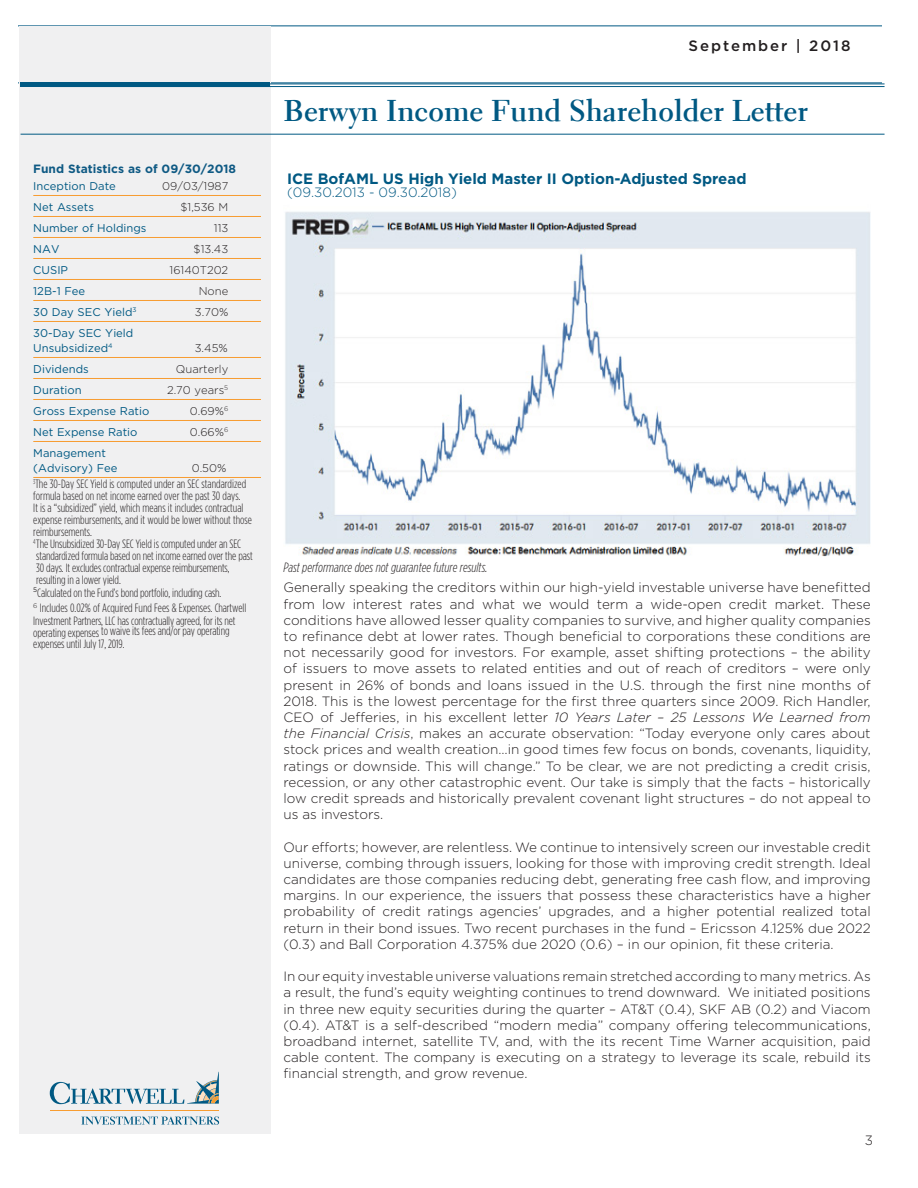
<style>
.page{position:relative;width:918px;height:1188px;background:#fff}
.page>*{position:absolute;margin:0;border:0;box-sizing:border-box;transform-origin:0 0}
.t1{font:700 30px "Electra LT";color:#005983}
.t2{font:700 15px "Gotham";color:#005983}
.t3{font:500 15px "Gotham";letter-spacing:.13em;color:#231f20}
.t4{font:300 13.5px/16.2px "Gotham";color:#231f20;text-align:justify}
.t5{font:italic 300 13.5px "Gotham Condensed";color:#231f20}
.t6{font:300 13.5px "Gotham";color:#005983}
.Disclaimer{font:300 12px/12px "Gotham Condensed";letter-spacing:-.01em;color:#231f20}
.Sidebar_Subhead{font:700 12px "Gotham";color:#0f5a84}
.Table{font:11.25px/15px "Gotham";color:#005983}
.Table-2{font:300 11.25px "Gotham";color:#231f20}
.s1{font-style:italic}
</style>
<div class="page">
<hr style="left:18px;top:26px;width:864px;height:1px;background:#005983">
<hr style="left:18px;top:82px;width:864px;height:1px;background:#005983">
<div style="left:19px;top:26px;width:251px;height:1108px;background:#f0f0f1"></div>
<hr style="left:50px;top:84px;width:835px;height:1px;background:#005983">
<hr style="left:50px;top:86px;width:835px;height:1px;background:#005983">
<div style="left:21px;top:82px;width:249px;height:5px;background:#005983"></div>
<hr style="left:21px;top:134px;width:864px;height:1px;background:#005983">
<svg style="left:50px;top:1072px;width:169px;height:32px"></svg>
<hr style="left:50px;top:1110px;width:169px;height:1px;background:#f89d31">
<svg style="left:81px;top:1116px;width:138px;height:9px"></svg>
<hr style="left:33px;top:195px;width:228px;height:1px;background:#f89d31">
<hr style="left:33px;top:216px;width:228px;height:1px;background:#f89d31">
<hr style="left:33px;top:237px;width:228px;height:1px;background:#f89d31">
<hr style="left:33px;top:258px;width:228px;height:1px;background:#f89d31">
<hr style="left:33px;top:279px;width:228px;height:1px;background:#f89d31">
<hr style="left:33px;top:300px;width:228px;height:1px;background:#f89d31">
<hr style="left:33px;top:321px;width:228px;height:1px;background:#f89d31">
<hr style="left:33px;top:357px;width:228px;height:1px;background:#f89d31">
<hr style="left:33px;top:378px;width:228px;height:1px;background:#f89d31">
<hr style="left:33px;top:399px;width:228px;height:1px;background:#f89d31">
<hr style="left:33px;top:420px;width:228px;height:1px;background:#f89d31">
<hr style="left:33px;top:441px;width:228px;height:1px;background:#f89d31">
<hr style="left:33px;top:477px;width:228px;height:1px;background:#f89d31">
<img style="left:285px;top:212px;width:586px;height:345px">
<p class="Sidebar_Subhead" style="left:33px;top:161px;width:204px">Fund Statistics as of 09/30/2018</p>
<p class="Table" style="left:33px;top:178px;width:84px">Inception Date</p>
<p class="Table-2" style="left:162px;top:179px;width:67px">09/03/1987</p>
<p class="Table" style="left:33px;top:199px;width:62px">Net Assets</p>
<p class="Table-2" style="left:180px;top:200px;width:49px">$1,536 M</p>
<p class="Table" style="left:33px;top:220px;width:115px">Number of Holdings</p>
<p class="Table-2" style="left:214px;top:221px;width:16px">113</p>
<p class="Table" style="left:33px;top:241px;width:28px">NAV</p>
<p class="Table-2" style="left:194px;top:242px;width:36px">$13.43</p>
<p class="Table" style="left:33px;top:262px;width:36px">CUSIP</p>
<p class="Table-2" style="left:170px;top:263px;width:60px">16140T202</p>
<p class="Table" style="left:33px;top:283px;width:53px">12B-1 Fee</p>
<p class="Table-2" style="left:199px;top:284px;width:31px">None</p>
<p class="Table" style="left:33px;top:304px;width:105px">30 Day SEC Yield<sup>3</sup></p>
<p class="Table-2" style="left:195px;top:305px;width:35px">3.70%</p>
<p class="Table" style="left:33px;top:325px;width:102px">30-Day SEC Yield<br>Unsubsidized<sup>4</sup></p>
<p class="Table-2" style="left:195px;top:341px;width:34px">3.45%</p>
<p class="Table" style="left:33px;top:361px;width:57px">Dividends</p>
<p class="Table-2" style="left:176px;top:362px;width:54px">Quarterly</p>
<p class="Table" style="left:33px;top:382px;width:50px">Duration</p>
<p class="Table-2" style="left:167px;top:383px;width:63px">2.70 years<sup>5</sup></p>
<p class="Table" style="left:33px;top:403px;width:118px">Gross Expense Ratio</p>
<p class="Table-2" style="left:190px;top:404px;width:40px">0.69%<sup>6</sup></p>
<p class="Table" style="left:33px;top:424px;width:106px">Net Expense Ratio</p>
<p class="Table-2" style="left:190px;top:425px;width:40px">0.66%<sup>6</sup></p>
<p class="Table" style="left:33px;top:445px;width:86px">Management (Advisory) Fee</p>
<p class="Table-2" style="left:192px;top:461px;width:36px">0.50%</p>
<p class="Disclaimer" style="left:33px;top:478px;width:220px"><sup>3</sup>The 30-Day SEC Yield is computed under an SEC standardized formula based on net income earned over the past 30 days.<br>It is a “subsidized” yield, which means it includes contractual expense reimbursements, and it would be lower without those reimbursements.</p>
<p class="Disclaimer" style="left:33px;top:538px;width:221px"><sup>4</sup>The Unsubsidized 30-Day SEC Yield is computed under an SEC standardized formula based on net income earned over the past 30 days. It excludes contractual expense reimbursements, resulting in a lower yield.</p>
<p class="Disclaimer" style="left:33px;top:587px;width:190px"><sup>5</sup>Calculated on the Fund’s bond portfolio, including cash.</p>
<p class="Disclaimer" style="left:33px;top:602px;width:214px"><sup>6</sup> Includes 0.02% of Acquired Fund Fees &amp; Expenses. Chartwell<br>Investment Partners, LLC has contractually agreed, for its net</p>
<p class="Disclaimer" style="left:33px;top:625px;width:198px">operating expenses to waive its fees and/or pay operating expenses until July 17, 2019.</p>
<p class="t3" style="left:689px;top:36px;width:163px">September | 2018</p>
<p class="t1" style="left:284px;top:92px;width:526px">Berwyn Income Fund Shareholder Letter</p>
<p class="t2" style="left:287px;top:168px;width:461px">ICE BofAML US High Yield Master II Option-Adjusted Spread</p>
<p class="t6" style="left:287px;top:184px;width:171px">(09.30.2013 - 09.30.2018)</p>
<p class="t5" style="left:284px;top:560px;width:205px">Past performance does not guarantee future results.</p>
<p class="t4" style="left:284px;top:579px;width:589px">Generally speaking the creditors within our high-yield investable universe have benefitted from low interest rates and what we would term a wide-open credit market. These conditions have allowed lesser quality companies to survive, and higher quality companies to refinance debt at lower rates. Though beneficial to corporations these conditions are not necessarily good for investors. For example, asset shifting protections – the ability of issuers to move assets to related entities and out of reach of creditors – were only present in 26% of bonds and loans issued in the U.S. through the first nine months of 2018. This is the lowest percentage for the first three quarters since 2009. Rich Handler, CEO of Jefferies, in his excellent letter <span class="s1">10 Years Later – 25 Lessons We Learned from the Financial Crisis</span>, makes an accurate observation: “Today everyone only cares about stock prices and wealth creation…in good times few focus on bonds, covenants, liquidity, ratings or downside. This will change.” To be clear, we are not predicting a credit crisis, recession, or any other catastrophic event. Our take is simply that the facts – historically low credit spreads and historically prevalent covenant light structures – do not appeal to us as investors.</p>
<p class="t4" style="left:284px;top:838px;width:589px">Our efforts; however, are relentless. We continue to intensively screen our investable credit universe, combing through issuers, looking for those with improving credit strength. Ideal candidates are those companies reducing debt, generating free cash flow, and improving margins. In our experience, the issuers that possess these characteristics have a higher probability of credit ratings agencies’ upgrades, and a higher potential realized total return in their bond issues. Two recent purchases in the fund – Ericsson 4.125% due 2022 (0.3) and Ball Corporation 4.375% due 2020 (0.6) – in our opinion, fit these criteria.</p>
<p class="t4" style="left:284px;top:968px;width:589px">In our equity investable universe valuations remain stretched according to many metrics. As a result, the fund’s equity weighting continues to trend downward. We initiated positions in three new equity securities during the quarter – AT&amp;T (0.4), SKF AB (0.2) and Viacom (0.4). AT&amp;T is a self-described “modern media” company offering telecommunications, broadband internet, satellite TV, and, with the its recent Time Warner acquisition, paid cable content. The company is executing on a strategy to leverage its scale, rebuild its financial strength, and grow revenue.</p>
<p class="t4" style="left:865px;top:1132px;width:10px">3</p>
</div>
